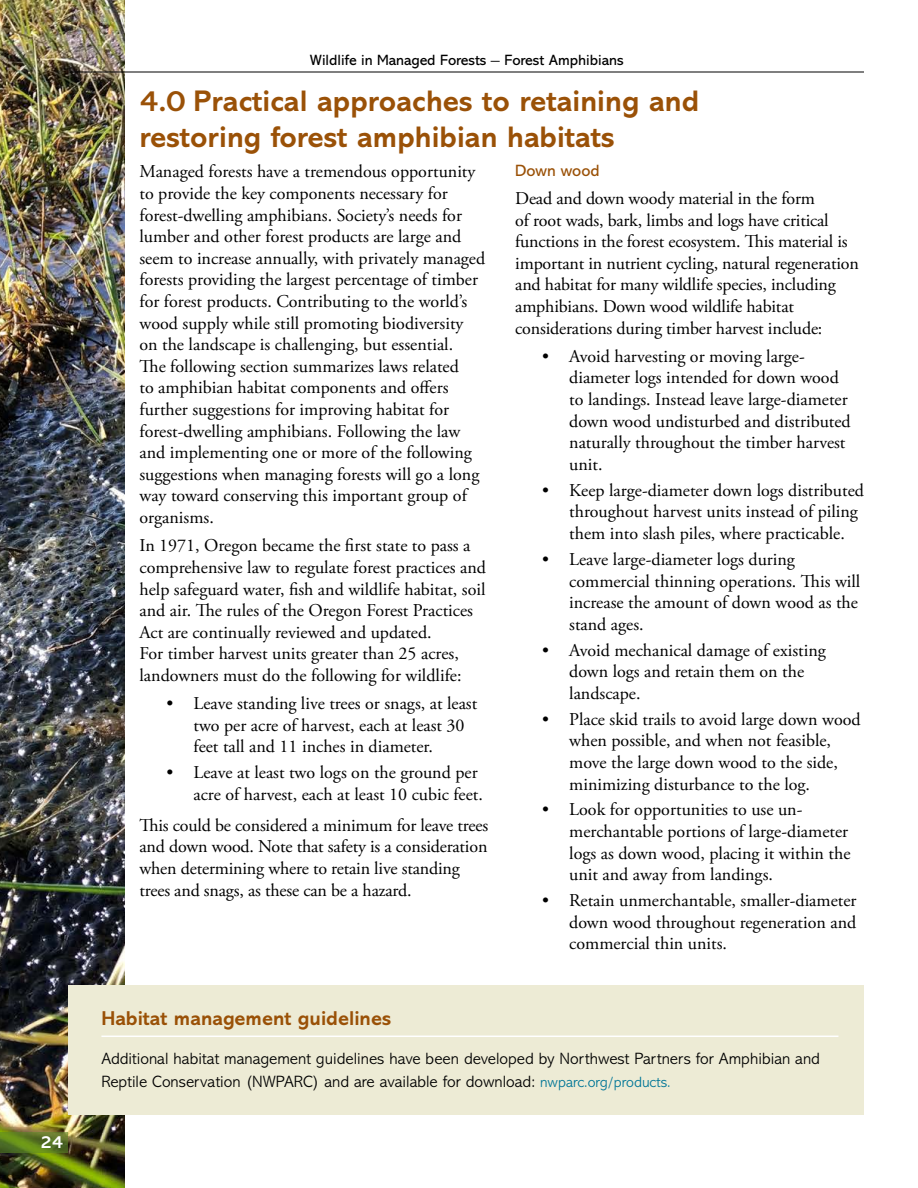
<style>
.page{position:relative;width:918px;height:1188px;background:#fff}
.page>*{position:absolute;margin:0;border:0;box-sizing:border-box;transform-origin:0 0}
.Heading_1{font:700 30px/36px "Abadi MT Std";color:#9a5107}
.Sidebar_Heading{font:700 20.25px "Abadi MT Std";color:#9a5107}
.Main{font:18px/21.6px "Adobe Garamond Pro";color:#000}
.t1{font:700 18px "Abadi MT Std";color:#fff}
.Sidebar_body{font:300 16.5px/22.5px "Abadi MT Std";color:#000}
.Heading_3{font:16.5px "Abadi MT Std";color:#9a5107}
.t2{font:15px "Abadi MT Std";color:#000}
.s1{font-family:"Adobe Garamond Pro";font-size:18px}
.s2{font-size:15px;color:#007697}
</style>
<div class="page">
<img style="left:0;top:0;width:124px;height:1188px">
<svg style="left:0;top:1132px;width:68px;height:21px"></svg>
<hr style="left:70px;top:72px;width:794px;height:1px;background:#000">
<div style="left:68px;top:986px;width:796px;height:129px;background:#edebd5"></div>
<hr style="left:101px;top:1036px;width:737px;height:1px;background:#fff">
<p class="t1" style="left:40px;top:1131px;width:24px">24</p>
<p class="t2" style="left:310px;top:52px;width:315px">Wildlife in Managed Forests <span class="s1">–</span> Forest Amphibians</p>
<p class="Heading_1" style="left:140px;top:83px;width:561px">4.0 Practical approaches to retaining and restoring forest amphibian habitats</p>
<p class="Main" style="left:140px;top:162px;width:347px">Managed forests have a tremendous opportunity to provide the key components necessary for forest-dwelling amphibians. Society’s needs for lumber and other forest products are large and seem to increase annually, with privately managed forests providing the largest percentage of timber for forest products. Contributing to the world’s wood supply while still promoting biodiversity on the landscape is challenging, but essential.<br>The following section summarizes laws related<br>to amphibian habitat components and offers further suggestions for improving habitat for forest-dwelling amphibians. Following the law and implementing one or more of the following suggestions when managing forests will go a long way toward conserving this important group of organisms.</p>
<p class="Main" style="left:140px;top:535px;width:348px">In 1971, Oregon became the first state to pass a comprehensive law to regulate forest practices and help safeguard water, fish and wildlife habitat, soil and air. The rules of the Oregon Forest Practices Act are continually reviewed and updated.<br>For timber harvest units greater than 25 acres, landowners must do the following for wildlife:</p>
<p class="Main" style="left:194px;top:693px;width:285px;text-indent:-27px">• Leave standing live trees or snags, at least two per acre of harvest, each at least 30 feet tall and 11 inches in diameter.</p>
<p class="Main" style="left:166px;top:763px;width:318px;text-align:right">• Leave at least two logs on the ground per acre of harvest, each at least 10 cubic feet.</p>
<p class="Main" style="left:140px;top:815px;width:350px">This could be considered a minimum for leave trees and down wood. Note that safety is a consideration when determining where to retain live standing trees and snags, as these can be a hazard.</p>
<p class="Heading_3" style="left:515px;top:161px;width:86px">Down wood</p>
<p class="Main" style="left:515px;top:188px;width:345px">Dead and down woody material in the form<br>of root wads, bark, limbs and logs have critical functions in the forest ecosystem. This material is important in nutrient cycling, natural regeneration and habitat for many wildlife species, including amphibians. Down wood wildlife habitat considerations during timber harvest include:</p>
<p class="Main" style="left:569px;top:346px;width:283px;text-indent:-27px">• Avoid harvesting or moving large&shy;diameter logs intended for down wood to landings. Instead leave large-diameter down wood undisturbed and distributed naturally throughout the timber harvest unit.</p>
<p class="Main" style="left:569px;top:480px;width:296px;text-indent:-27px">• Keep large-diameter down logs distributed throughout harvest units instead of piling them into slash piles, where practicable.</p>
<p class="Main" style="left:569px;top:549px;width:293px;text-indent:-27px">• Leave large-diameter logs during commercial thinning operations. This will increase the amount of down wood as the stand ages.</p>
<p class="Main" style="left:569px;top:640px;width:258px;text-indent:-27px">• Avoid mechanical damage of existing down logs and retain them on the landscape.</p>
<p class="Main" style="left:569px;top:709px;width:293px;text-indent:-27px">• Place skid trails to avoid large down wood when possible, and when not feasible, move the large down wood to the side, minimizing disturbance to the log.</p>
<p class="Main" style="left:569px;top:800px;width:283px;text-indent:-27px">• Look for opportunities to use un&shy;merchantable portions of large-diameter logs as down wood, placing it within the unit and away from landings.</p>
<p class="Main" style="left:569px;top:890px;width:289px;text-align:justify;text-indent:-27px">• Retain unmerchantable, smaller-diameter down wood throughout regeneration and commercial thin units.</p>
<p class="Sidebar_Heading" style="left:101px;top:1007px;width:291px">Habitat management guidelines</p>
<p class="Sidebar_body" style="left:101px;top:1048px;width:720px">Additional habitat management guidelines have been developed by Northwest Partners for Amphibian and<br>Reptile Conservation (NWPARC) and are available for download: <span class="s2">nwparc.org/products.</span></p>
</div>
